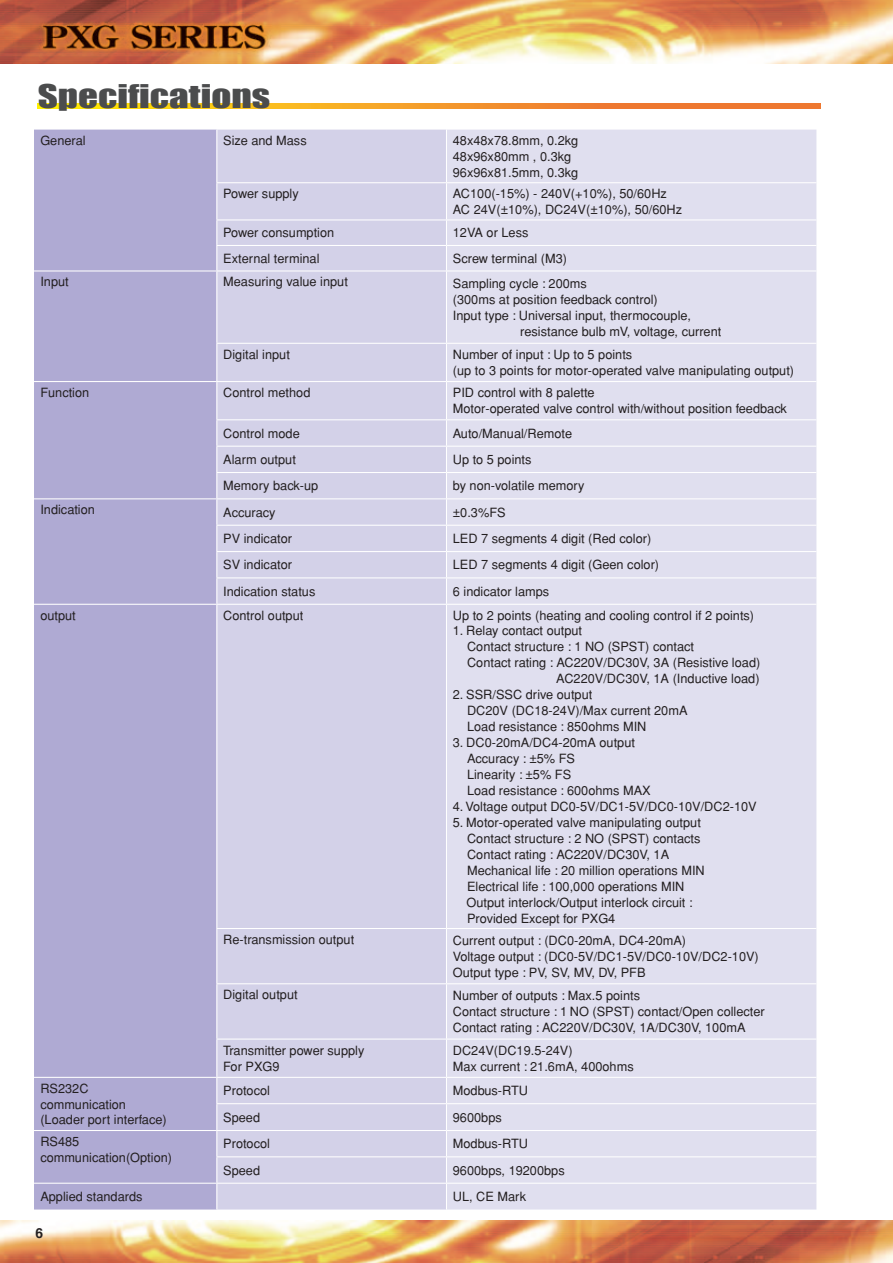
<style>
.page{position:relative;width:893px;height:1263px;background:#fff}
.page>*{position:absolute;margin:0;border:0;box-sizing:border-box;transform-origin:0 0}
.t1{font:30px "Impact";color:#4b4c4d;scale:1.3 1}
.t2{font:700 13.8px "Helvetica";color:#231f20}
.t3{font:12.75px/15.9px "Helvetica";color:#231f20}
</style>
<div class="page">
<img style="left:0;top:1220px;width:893px;height:43px">
<img style="left:0;top:0;width:893px;height:64px">
<svg style="left:38px;top:103px;width:782px;height:5px;background:#f5a223"></svg>
<div style="left:34px;top:130px;width:182px;height:1079px;background:#afaad3"></div>
<div style="left:217px;top:130px;width:229px;height:1079px;background:#d3d1e8"></div>
<div style="left:447px;top:130px;width:369px;height:1079px;background:#e0dfef"></div>
<hr style="left:216px;top:182px;width:230px;height:1px;background:#fff">
<hr style="left:446px;top:182px;width:370px;height:1px;background:#fff">
<hr style="left:216px;top:219px;width:230px;height:1px;background:#fff">
<hr style="left:446px;top:219px;width:370px;height:1px;background:#fff">
<hr style="left:216px;top:245px;width:230px;height:1px;background:#fff">
<svg style="left:216px;top:220px;width:1px;height:50px"></svg>
<hr style="left:446px;top:245px;width:370px;height:1px;background:#fff">
<hr style="left:34px;top:270px;width:183px;height:1px;background:#fff">
<hr style="left:217px;top:270px;width:229px;height:1px;background:#fff">
<hr style="left:446px;top:270px;width:370px;height:1px;background:#fff">
<hr style="left:216px;top:343px;width:230px;height:1px;background:#fff">
<hr style="left:446px;top:343px;width:370px;height:1px;background:#fff">
<hr style="left:34px;top:381px;width:183px;height:1px;background:#fff">
<hr style="left:217px;top:381px;width:229px;height:1px;background:#fff">
<hr style="left:446px;top:381px;width:370px;height:1px;background:#fff">
<hr style="left:216px;top:419px;width:230px;height:1px;background:#fff">
<hr style="left:446px;top:419px;width:370px;height:1px;background:#fff">
<hr style="left:216px;top:446px;width:230px;height:1px;background:#fff">
<hr style="left:446px;top:446px;width:370px;height:1px;background:#fff">
<hr style="left:216px;top:472px;width:230px;height:1px;background:#fff">
<hr style="left:446px;top:472px;width:370px;height:1px;background:#fff">
<hr style="left:34px;top:498px;width:183px;height:1px;background:#fff">
<hr style="left:217px;top:498px;width:229px;height:1px;background:#fff">
<hr style="left:446px;top:498px;width:370px;height:1px;background:#fff">
<hr style="left:216px;top:525px;width:230px;height:1px;background:#fff">
<hr style="left:446px;top:525px;width:370px;height:1px;background:#fff">
<hr style="left:216px;top:551px;width:230px;height:1px;background:#fff">
<hr style="left:446px;top:551px;width:370px;height:1px;background:#fff">
<hr style="left:216px;top:577px;width:230px;height:1px;background:#fff">
<svg style="left:216px;top:420px;width:1px;height:184px"></svg>
<hr style="left:446px;top:577px;width:370px;height:1px;background:#fff">
<hr style="left:34px;top:604px;width:183px;height:1px;background:#fff">
<hr style="left:217px;top:604px;width:229px;height:1px;background:#fff">
<hr style="left:446px;top:604px;width:370px;height:1px;background:#fff">
<hr style="left:216px;top:928px;width:230px;height:1px;background:#fff">
<hr style="left:446px;top:928px;width:370px;height:1px;background:#fff">
<hr style="left:216px;top:983px;width:230px;height:1px;background:#fff">
<hr style="left:446px;top:983px;width:370px;height:1px;background:#fff">
<hr style="left:216px;top:1038px;width:230px;height:1px;background:#fff">
<hr style="left:446px;top:1038px;width:370px;height:1px;background:#fff">
<hr style="left:34px;top:1077px;width:183px;height:1px;background:#fff">
<hr style="left:217px;top:1077px;width:229px;height:1px;background:#fff">
<hr style="left:446px;top:1077px;width:370px;height:1px;background:#fff">
<hr style="left:216px;top:1103px;width:230px;height:1px;background:#fff">
<hr style="left:446px;top:1103px;width:370px;height:1px;background:#fff">
<hr style="left:34px;top:1130px;width:183px;height:1px;background:#fff">
<hr style="left:217px;top:1130px;width:229px;height:1px;background:#fff">
<hr style="left:446px;top:1130px;width:370px;height:1px;background:#fff">
<hr style="left:216px;top:1156px;width:230px;height:1px;background:#fff">
<hr style="left:446px;top:1156px;width:370px;height:1px;background:#fff">
<hr style="left:34px;top:1183px;width:183px;height:1px;background:#fff">
<hr style="left:217px;top:1183px;width:229px;height:1px;background:#fff">
<svg style="left:216px;top:1078px;width:1px;height:131px"></svg>
<hr style="left:446px;top:1183px;width:370px;height:1px;background:#fff">
<h1 class="t1" style="left:38px;top:78px;width:180px">SPECIFICATIONS</h1>
<p class="t3" style="left:40px;top:132px;width:47px">General</p>
<p class="t3" style="left:223px;top:132px;width:85px">Size and Mass</p>
<p class="t3" style="left:453px;top:132px;width:127px">48x48x78.8mm, 0.2kg<br>48x96x80mm , 0.3kg<br>96x96x81.5mm, 0.3kg</p>
<p class="t3" style="left:223px;top:185px;width:77px">Power supply</p>
<p class="t3" style="left:453px;top:185px;width:231px">AC100(-15%) - 240V(+10%), 50/60Hz<br>AC 24V(±10%), DC24V(±10%), 50/60Hz</p>
<p class="t3" style="left:223px;top:225px;width:113px">Power consumption</p>
<p class="t3" style="left:453px;top:225px;width:77px">12VA or Less</p>
<p class="t3" style="left:223px;top:250px;width:98px">External terminal</p>
<p class="t3" style="left:453px;top:250px;width:116px">Screw terminal (M3)</p>
<p class="t3" style="left:40px;top:274px;width:30px">Input</p>
<p class="t3" style="left:223px;top:274px;width:126px">Measuring value input</p>
<p class="t3" style="left:453px;top:275px;width:136px">Sampling cycle : 200ms</p>
<p class="t3" style="left:453px;top:291px;width:206px">(300ms at position feedback control)</p>
<p class="t3" style="left:453px;top:307px;width:240px">Input type : Universal input, thermocouple,</p>
<p class="t3" style="left:520px;top:323px;width:203px">resistance bulb mV, voltage, current</p>
<p class="t3" style="left:223px;top:346px;width:68px">Digital input</p>
<p class="t3" style="left:453px;top:346px;width:343px">Number of input : Up to 5 points<br>(up to 3 points for motor-operated valve manipulating output)</p>
<p class="t3" style="left:40px;top:384px;width:50px">Function</p>
<p class="t3" style="left:223px;top:384px;width:89px">Control method</p>
<p class="t3" style="left:453px;top:384px;width:335px">PID control with 8 palette<br>Motor-operated valve control with/without position feedback</p>
<p class="t3" style="left:223px;top:425px;width:78px">Control mode</p>
<p class="t3" style="left:453px;top:425px;width:121px">Auto/Manual/Remote</p>
<p class="t3" style="left:223px;top:451px;width:74px">Alarm output</p>
<p class="t3" style="left:453px;top:451px;width:80px">Up to 5 points</p>
<p class="t3" style="left:223px;top:478px;width:97px">Memory back-up</p>
<p class="t3" style="left:453px;top:478px;width:133px">by non-volatile memory</p>
<p class="t3" style="left:40px;top:502px;width:56px">Indication</p>
<p class="t3" style="left:223px;top:504px;width:54px">Accuracy</p>
<p class="t3" style="left:453px;top:504px;width:54px">±0.3%FS</p>
<p class="t3" style="left:223px;top:530px;width:70px">PV indicator</p>
<p class="t3" style="left:453px;top:530px;width:200px">LED 7 segments 4 digit (Red color)</p>
<p class="t3" style="left:223px;top:557px;width:70px">SV indicator</p>
<p class="t3" style="left:453px;top:557px;width:208px">LED 7 segments 4 digit (Geen color)</p>
<p class="t3" style="left:223px;top:583px;width:94px">Indication status</p>
<p class="t3" style="left:453px;top:583px;width:98px">6 indicator lamps</p>
<p class="t3" style="left:40px;top:607px;width:37px">output</p>
<p class="t3" style="left:223px;top:607px;width:82px">Control output</p>
<p class="t3" style="left:453px;top:607px;width:303px">Up to 2 points (heating and cooling control if 2 points)</p>
<p class="t3" style="left:453px;top:623px;width:131px">1. Relay contact output</p>
<p class="t3" style="left:467px;top:639px;width:229px">Contact structure : 1 NO (SPST) contact</p>
<p class="t3" style="left:467px;top:655px;width:295px">Contact rating : AC220V/DC30V, 3A (Resistive load)</p>
<p class="t3" style="left:556px;top:671px;width:205px">AC220V/DC30V, 1A (Inductive load)</p>
<p class="t3" style="left:467px;top:687px;width:222px;text-indent:-14px">2. SSR/SSC drive output<br>DC20V (DC18-24V)/Max current 20mA<br>Load resistance : 850ohms MIN</p>
<p class="t3" style="left:467px;top:734px;width:185px;text-indent:-14px">3. DC0-20mA/DC4-20mA output<br>Accuracy : ±5% FS<br>Linearity : ±5% FS<br>Load resistance : 600ohms MAX</p>
<p class="t3" style="left:453px;top:798px;width:305px">4. Voltage output DC0-5V/DC1-5V/DC0-10V/DC2-10V</p>
<p class="t3" style="left:467px;top:814px;width:240px;text-indent:-14px">5. Motor-operated valve manipulating output Contact structure : 2 NO (SPST) contacts Contact rating : AC220V/DC30V, 1A Mechanical life : 20 million operations MIN Electrical life : 100,000 operations MIN Output interlock/Output interlock circuit :<br>Provided Except for PXG4</p>
<p class="t3" style="left:223px;top:931px;width:133px">Re-transmission output</p>
<p class="t3" style="left:453px;top:932px;width:307px">Current output : (DC0-20mA, DC4-20mA)<br>Voltage output : (DC0-5V/DC1-5V/DC0-10V/DC2-10V)<br>Output type : PV, SV, MV, DV, PFB</p>
<p class="t3" style="left:223px;top:986px;width:76px">Digital output</p>
<p class="t3" style="left:453px;top:987px;width:313px">Number of outputs : Max.5 points<br>Contact structure : 1 NO (SPST) contact/Open collecter<br>Contact rating : AC220V/DC30V, 1A/DC30V, 100mA</p>
<p class="t3" style="left:223px;top:1042px;width:143px">Transmitter power supply<br>For PXG9</p>
<p class="t3" style="left:453px;top:1042px;width:182px">DC24V(DC19.5-24V)<br>Max current : 21.6mA, 400ohms</p>
<p class="t3" style="left:40px;top:1080px;width:128px">RS232C communication (Loader port interface)</p>
<p class="t3" style="left:223px;top:1082px;width:48px">Protocol</p>
<p class="t3" style="left:453px;top:1082px;width:77px">Modbus-RTU</p>
<p class="t3" style="left:223px;top:1109px;width:38px">Speed</p>
<p class="t3" style="left:453px;top:1109px;width:50px">9600bps</p>
<p class="t3" style="left:40px;top:1133px;width:133px">RS485 communication(Option)</p>
<p class="t3" style="left:223px;top:1136px;width:48px">Protocol</p>
<p class="t3" style="left:453px;top:1136px;width:77px">Modbus-RTU</p>
<p class="t3" style="left:223px;top:1162px;width:38px">Speed</p>
<p class="t3" style="left:453px;top:1162px;width:113px">9600bps, 19200bps</p>
<p class="t3" style="left:40px;top:1188px;width:104px">Applied standards</p>
<p class="t3" style="left:453px;top:1188px;width:75px">UL, CE Mark</p>
<p class="t2" style="left:36px;top:1221px;width:9px">6</p>
</div>
